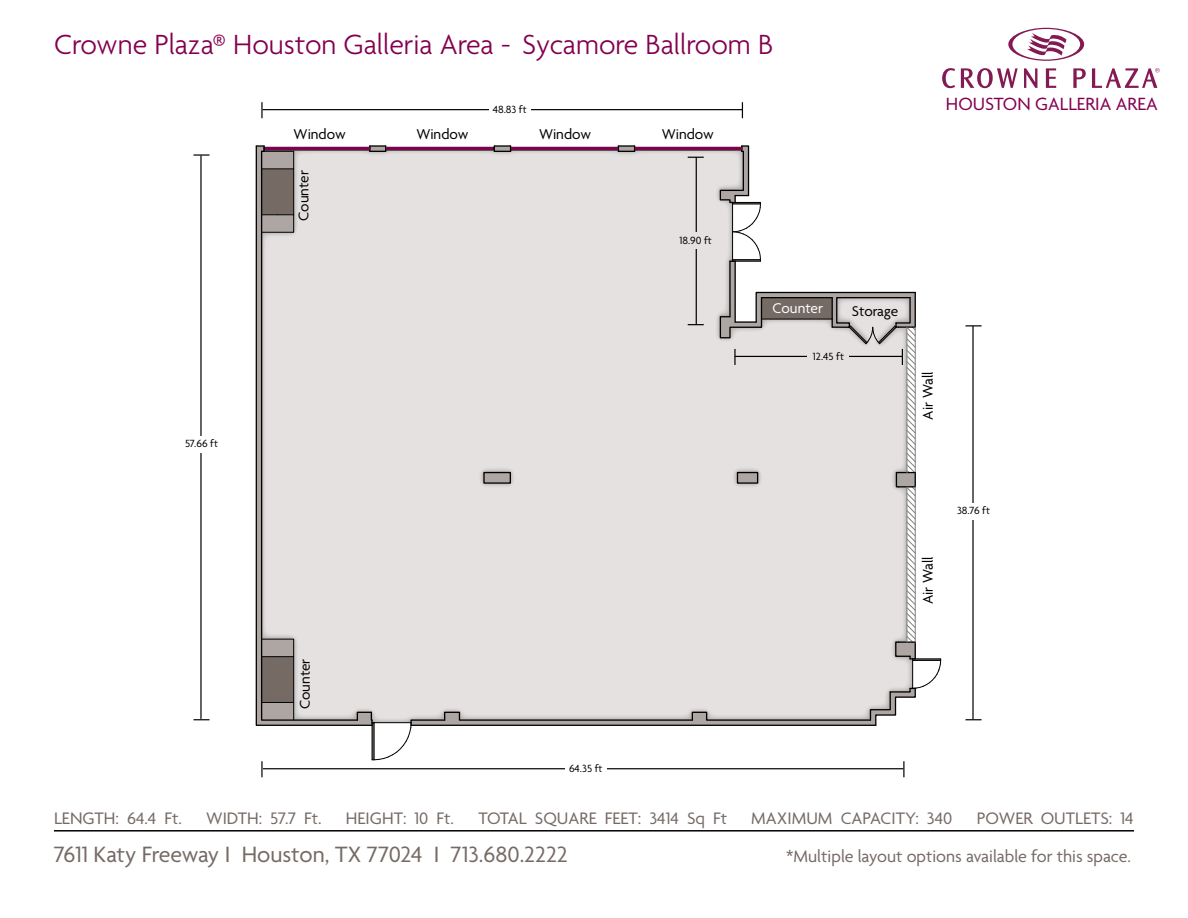
<style>
.page{position:relative;width:1188px;height:918px;background:#fff}
.page>*{position:absolute;margin:0;border:0;box-sizing:border-box;transform-origin:0 0}
.t1{font:300 30px "Agenda";color:#830051}
.t2{font:24px "Agenda";color:#766a65}
.t3{font:19.2px "Agenda";color:#830051}
.t4{font:18px "Agenda";color:#766a65}
.t5{font:17.4px "Arial Narrow";color:#831a53}
.t6{font:15.3px "Agenda";color:#000}
.t7{font:15.3px "Agenda";color:#fff}
.t8{font:11.25px "Agenda";color:#000}
</style>
<div class="page">
<svg style="left:255px;top:145px;width:101px;height:581px;background:#8d8987"></svg>
<svg style="left:260px;top:150px;width:96px;height:571px;background:#d5d2d1"></svg>
<hr style="left:293px;top:657px;width:1px;height:45px;background:#000">
<svg style="left:256px;top:145px;width:38px;height:88px;background:#837b77"></svg>
<hr style="left:293px;top:169px;width:1px;height:46px;background:#000">
<hr style="left:264px;top:151px;width:30px;height:1px;background:#000">
<hr style="left:265px;top:147px;width:104px;height:3px;background:#830051">
<svg style="left:1008px;top:28px;width:76px;height:33px"></svg>
<svg style="left:942px;top:68px;width:13px;height:20px"></svg>
<svg style="left:961px;top:68px;width:57px;height:20px"></svg>
<svg style="left:1024px;top:68px;width:13px;height:20px"></svg>
<svg style="left:1046px;top:68px;width:10px;height:20px"></svg>
<svg style="left:1073px;top:68px;width:13px;height:20px"></svg>
<svg style="left:1092px;top:68px;width:68px;height:20px"></svg>
<hr style="left:54px;top:830px;width:1080px;height:2px;background:#000">
<hr style="left:263px;top:109px;width:479px;height:1px;background:#000">
<svg style="left:742px;top:102px;width:1px;height:16px"></svg>
<svg style="left:261px;top:102px;width:2px;height:16px"></svg>
<hr style="left:263px;top:768px;width:640px;height:1px;background:#000">
<svg style="left:356px;top:145px;width:585px;height:632px"></svg>
<svg style="left:261px;top:761px;width:2px;height:16px"></svg>
<hr style="left:200px;top:155px;width:2px;height:564px;background:#000">
<svg style="left:193px;top:154px;width:17px;height:2px"></svg>
<svg style="left:193px;top:719px;width:17px;height:1px"></svg>
<hr style="left:972px;top:326px;width:2px;height:393px;background:#000">
<svg style="left:966px;top:325px;width:16px;height:1px"></svg>
<svg style="left:966px;top:719px;width:16px;height:1px"></svg>
<div style="left:489px;top:102px;width:42px;height:16px;background:#fff"></div>
<div style="left:953px;top:503px;width:41px;height:16px;background:#fff"></div>
<div style="left:565px;top:761px;width:42px;height:16px;background:#fff"></div>
<div style="left:808px;top:349px;width:41px;height:16px;background:#e4e1e0"></div>
<div style="left:675px;top:233px;width:41px;height:16px;background:#e4e1e0"></div>
<div style="left:181px;top:436px;width:41px;height:17px;background:#fff"></div>
<h1 class="t1" style="left:54px;top:29px;width:721px">Crowne Plaza® Houston Galleria Area - Sycamore Ballroom B</h1>
<p class="t8" style="left:493px;top:103px;width:36px">48.83 ft</p>
<p class="t6" style="left:294px;top:126px;width:54px">Window</p>
<p class="t6" style="left:416px;top:126px;width:54px">Window</p>
<p class="t6" style="left:539px;top:126px;width:54px">Window</p>
<p class="t6" style="left:662px;top:126px;width:54px">Window</p>
<p class="t6" style="left:295px;top:221px;width:52px;rotate:-90deg">Counter</p>
<p class="t8" style="left:680px;top:234px;width:34px">18.90 ft</p>
<p class="t7" style="left:773px;top:300px;width:52px">Counter</p>
<p class="t6" style="left:852px;top:303px;width:48px">Storage</p>
<p class="t8" style="left:813px;top:350px;width:33px">12.45 ft</p>
<p class="t8" style="left:185px;top:438px;width:34px">57.66 ft</p>
<p class="t6" style="left:297px;top:709px;width:52px;rotate:-90deg">Counter</p>
<p class="t8" style="left:569px;top:762px;width:35px">64.35 ft</p>
<p class="t5" style="left:977px;top:90px;width:144px">HOTELS &amp; RESORTS</p>
<p class="t3" style="left:946px;top:94px;width:213px">HOUSTON GALLERIA AREA</p>
<p class="t6" style="left:920px;top:420px;width:50px;rotate:-90deg">Air Wall</p>
<p class="t6" style="left:920px;top:604px;width:50px;rotate:-90deg">Air Wall</p>
<p class="t8" style="left:957px;top:504px;width:34px">38.76 ft</p>
<p class="t4" style="left:54px;top:809px;width:129px">LENGTH: 64.4 Ft.</p>
<p class="t4" style="left:206px;top:809px;width:117px">WIDTH: 57.7 Ft.</p>
<p class="t4" style="left:346px;top:809px;width:110px">HEIGHT: 10 Ft.</p>
<p class="t4" style="left:478px;top:809px;width:250px">TOTAL SQUARE FEET: 3414 Sq Ft</p>
<p class="t4" style="left:751px;top:809px;width:203px">MAXIMUM CAPACITY: 340</p>
<p class="t4" style="left:977px;top:809px;width:159px">POWER OUTLETS: 14</p>
<h2 class="t2" style="left:54px;top:841px;width:515px">7611 Katy Freeway I Houston, TX 77024 I 713.680.2222</h2>
<p class="t4" style="left:786px;top:847px;width:346px">*Multiple layout options available for this space.</p>
</div>
